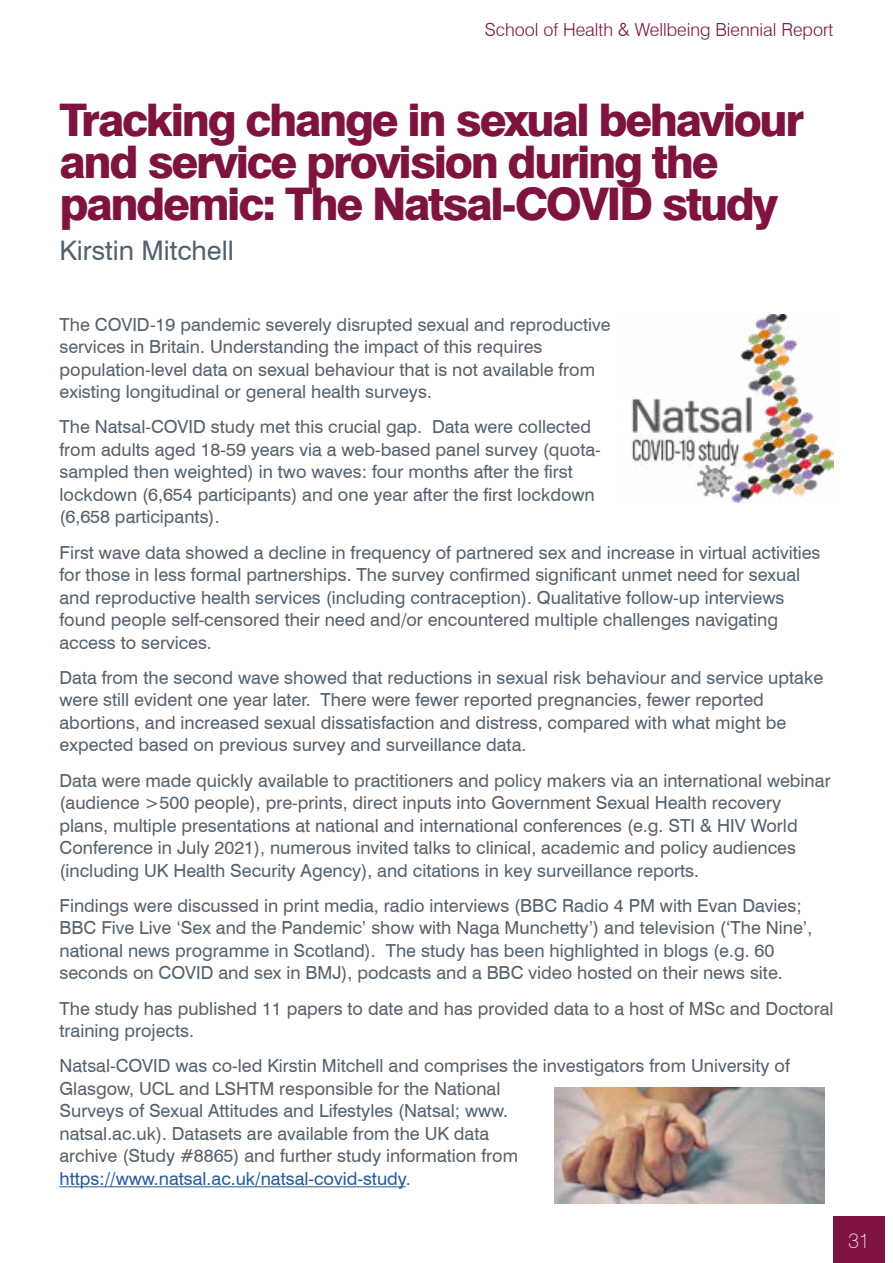
<style>
.page{position:relative;width:893px;height:1263px;background:#fff}
.page>*{position:absolute;margin:0;border:0;box-sizing:border-box;transform-origin:0 0}
.Section_Title{font:800 45px/42px "Swiss 721 BT";letter-spacing:-.05em;color:#7f1340}
.Author{font:27px "Swiss 721 BT";color:#54616c}
.t1{font:100 21px "Swiss 721 BT";color:#fff}
.Body_text_with_Bullets{font:18px/22.5px "Swiss 721 BT";color:#54616c}
.t2{font:300 18px "Swiss 721 BT";color:#7f1340}
.s1{color:#275b9b}
</style>
<div class="page">
<div style="left:833px;top:1216px;width:51px;height:47px;background:#7f1340"></div>
<img style="left:631px;top:315px;width:202px;height:188px">
<img style="left:555px;top:1088px;width:270px;height:115px">
<hr style="left:60px;top:1186px;width:346px;height:1px;background:#275b9b">
<p class="t2" style="left:485px;top:19px;width:350px">School of Health &amp; Wellbeing Biennial Report</p>
<h2 class="Section_Title" style="left:60px;top:99px;width:746px">Tracking change in sexual behaviour and service provision during the pandemic: The Natsal-COVID study</h2>
<h3 class="Author" style="left:60px;top:234px;width:176px">Kirstin Mitchell</h3>
<p class="Body_text_with_Bullets" style="left:60px;top:313px;width:553px">The COVID-19 pandemic severely disrupted sexual and reproductive services in Britain. Understanding the impact of this requires population-level data on sexual behaviour that is not available from existing longitudinal or general health surveys.</p>
<p class="Body_text_with_Bullets" style="left:60px;top:415px;width:543px">The Natsal-COVID study met this crucial gap. Data were collected from adults aged 18-59 years via a web-based panel survey (quota&shy;sampled then weighted) in two waves: four months after the first lockdown (6,654 participants) and one year after the first lockdown (6,658 participants).</p>
<p class="Body_text_with_Bullets" style="left:60px;top:541px;width:762px">First wave data showed a decline in frequency of partnered sex and increase in virtual activities for those in less formal partnerships. The survey confirmed significant unmet need for sexual and reproductive health services (including contraception). Qualitative follow-up interviews found people self-censored their need and/or encountered multiple challenges navigating access to services.</p>
<p class="Body_text_with_Bullets" style="left:60px;top:666px;width:765px">Data from the second wave showed that reductions in sexual risk behaviour and service uptake were still evident one year later. There were fewer reported pregnancies, fewer reported abortions, and increased sexual dissatisfaction and distress, compared with what might be expected based on previous survey and surveillance data.</p>
<p class="Body_text_with_Bullets" style="left:60px;top:769px;width:773px">Data were made quickly available to practitioners and policy makers via an international webinar (audience &gt;500 people), pre-prints, direct inputs into Government Sexual Health recovery plans, multiple presentations at national and international conferences (e.g. STI &amp; HIV World Conference in July 2021), numerous invited talks to clinical, academic and policy audiences (including UK Health Security Agency), and citations in key surveillance reports.</p>
<p class="Body_text_with_Bullets" style="left:60px;top:894px;width:754px">Findings were discussed in print media, radio interviews (BBC Radio 4 PM with Evan Davies; BBC Five Live ‘Sex and the Pandemic’ show with Naga Munchetty’) and television (‘The Nine’, national news programme in Scotland). The study has been highlighted in blogs (e.g. 60 seconds on COVID and sex in BMJ), podcasts and a BBC video hosted on their news site.</p>
<p class="Body_text_with_Bullets" style="left:60px;top:997px;width:775px">The study has published 11 papers to date and has provided data to a host of MSc and Doctoral training projects.</p>
<p class="Body_text_with_Bullets" style="left:60px;top:1055px;width:732px">Natsal-COVID was co-led Kirstin Mitchell and comprises the investigators from University of Glasgow, UCL and LSHTM responsible for the National<br>Surveys of Sexual Attitudes and Lifestyles (Natsal; www.<br>natsal.ac.uk). Datasets are available from the UK data<br>archive (Study #8865) and further study information from <span class="s1">https://www.natsal.ac.uk/natsal-covid-study</span>.</p>
<p class="t1" style="left:848px;top:1227px;width:23px">31</p>
</div>
